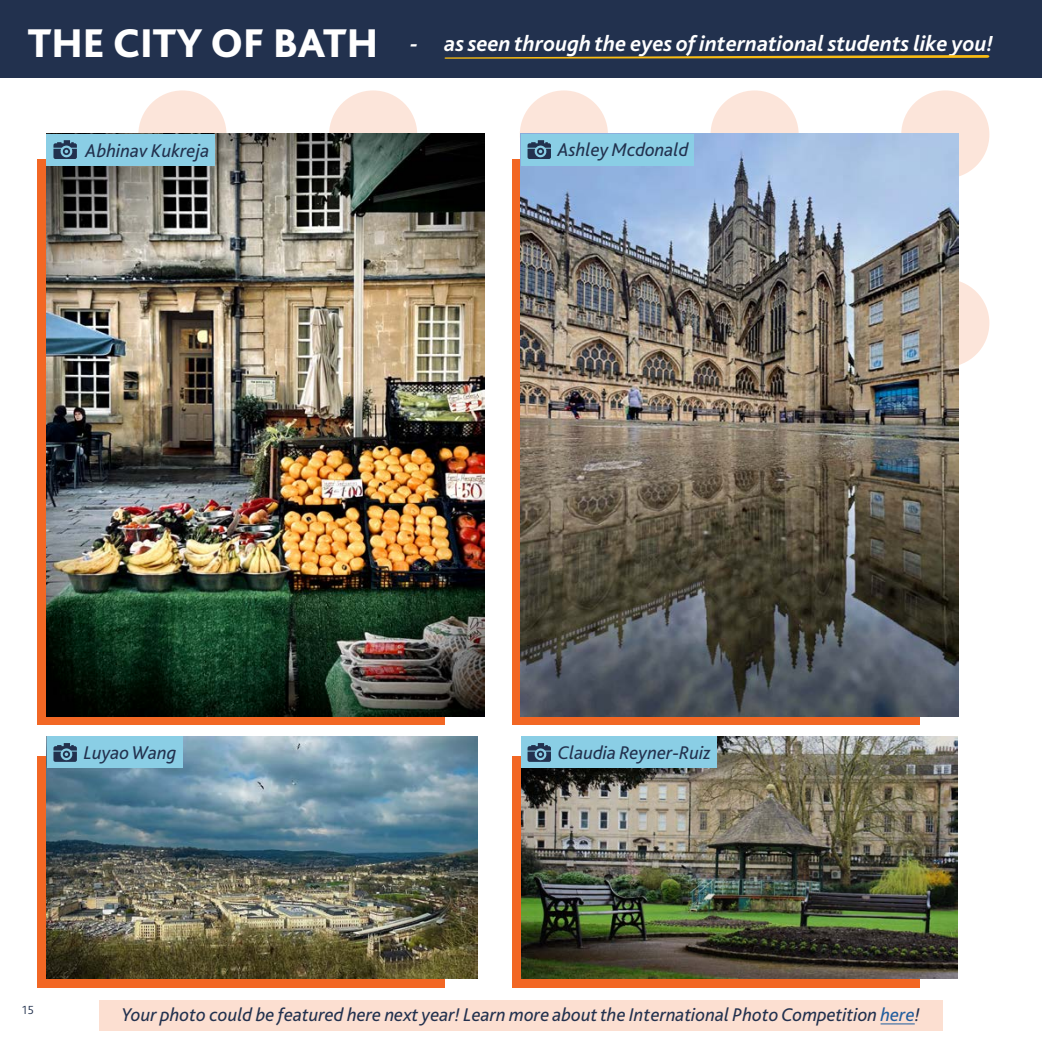
<style>
.page{position:relative;width:1042px;height:1042px;background:#fff}
.page>*{position:absolute;margin:0;border:0;box-sizing:border-box;transform-origin:0 0}
.t1{font:800 42px "Bliss 2";color:#fff}
.t2{font:italic 700 22.75px "Bliss 2";color:#fff}
.t3{font:italic 19.25px "Bliss 2";color:#22314e}
.t4{font:300 12.25px "Bliss 2";color:#22314e}
.s1{color:#215e9e}
</style>
<div class="page">
<div style="left:138px;top:90px;width:88px;height:89px;background:#fce5da;border-radius:50%"></div>
<div style="left:329px;top:90px;width:88px;height:89px;background:#fce5da;border-radius:50%"></div>
<div style="left:520px;top:90px;width:88px;height:89px;background:#fce5da;border-radius:50%"></div>
<div style="left:901px;top:90px;width:88px;height:89px;background:#fce5da;border-radius:50%"></div>
<div style="left:710px;top:90px;width:88px;height:89px;background:#fce5da;border-radius:50%"></div>
<div style="left:901px;top:279px;width:88px;height:88px;background:#fce5da;border-radius:50%"></div>
<div style="left:37px;top:159px;width:407px;height:566px;background:#f26724"></div>
<div style="left:513px;top:159px;width:407px;height:566px;background:#f26724"></div>
<img style="left:47px;top:134px;width:437px;height:583px">
<div style="left:0;top:0;width:1042px;height:78px;background:#22314e"></div>
<div style="left:37px;top:756px;width:407px;height:231px;background:#f26724"></div>
<div style="left:513px;top:756px;width:407px;height:231px;background:#f26724"></div>
<img style="left:521px;top:134px;width:437px;height:583px">
<img style="left:47px;top:737px;width:430px;height:242px">
<img style="left:521px;top:737px;width:437px;height:242px">
<div style="left:47px;top:134px;width:168px;height:31px;background:#8acee5"></div>
<svg style="left:53px;top:140px;width:24px;height:19px"></svg>
<div style="left:47px;top:737px;width:136px;height:31px;background:#8acee5"></div>
<svg style="left:53px;top:743px;width:24px;height:19px"></svg>
<div style="left:521px;top:134px;width:172px;height:31px;background:#8acee5"></div>
<svg style="left:527px;top:140px;width:24px;height:19px"></svg>
<div style="left:521px;top:737px;width:195px;height:31px;background:#8acee5"></div>
<svg style="left:527px;top:743px;width:24px;height:19px"></svg>
<svg style="left:444px;top:55px;width:546px;height:4px"></svg>
<div style="left:99px;top:1000px;width:844px;height:30px;background:#fcdfd1"></div>
<hr style="left:880px;top:1023px;width:35px;height:1px;background:#215e9e">
<p class="t1" style="left:28px;top:17px;width:352px">THE CITY OF BATH</p>
<p class="t2" style="left:410px;top:29px;width:584px">- as seen through the eyes of international students like you!</p>
<p class="t3" style="left:86px;top:139px;width:125px">Abhinav Kukreja</p>
<p class="t3" style="left:558px;top:138px;width:132px">Ashley Mcdonald</p>
<p class="t3" style="left:84px;top:740px;width:94px">Luyao Wang</p>
<p class="t3" style="left:558px;top:740px;width:155px">Claudia Reyner-Ruiz</p>
<p class="t4" style="left:22px;top:1002px;width:13px">15</p>
<p class="t3" style="left:122px;top:1002px;width:800px">Your photo could be featured here next year! Learn more about the International Photo Competition <span class="s1">here</span>!</p>
</div>
